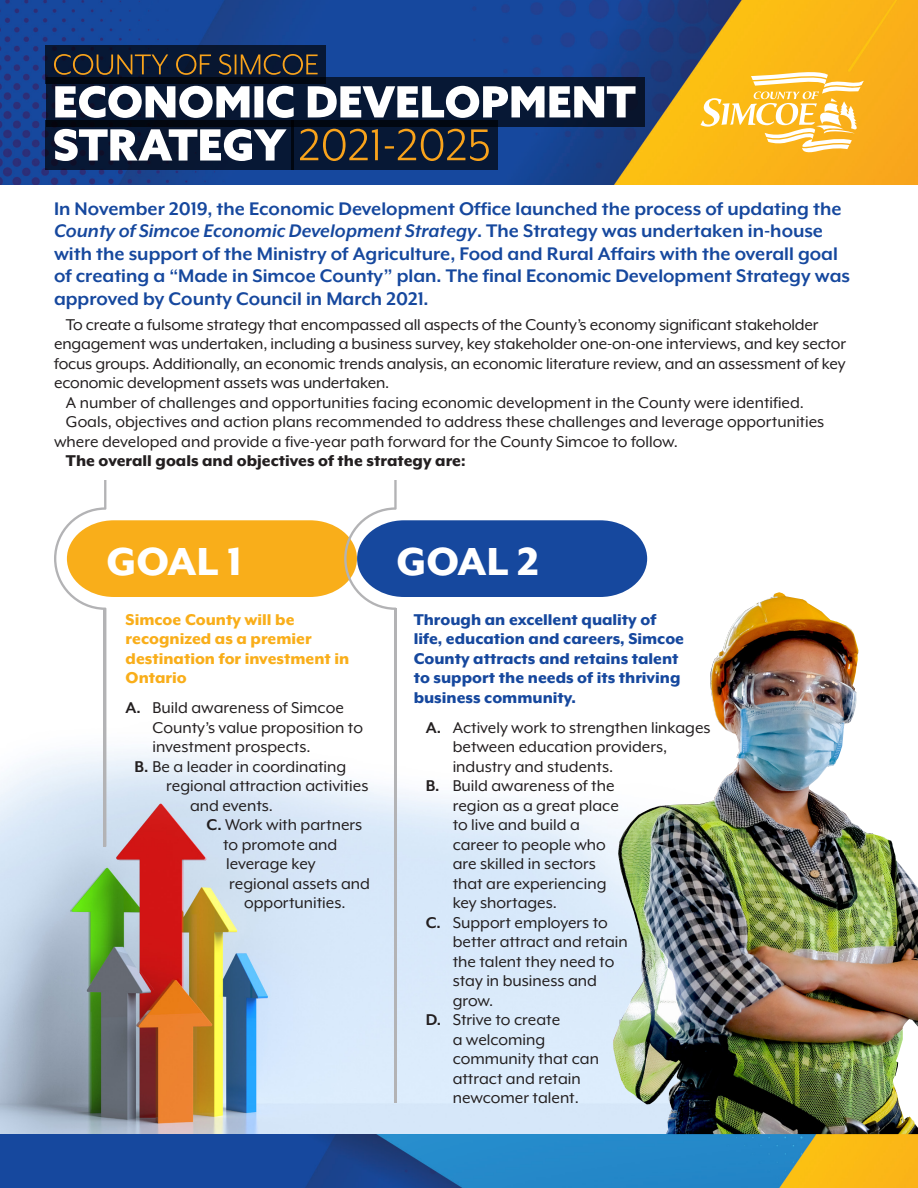
<style>
.page{position:relative;width:918px;height:1188px;background:#fff}
.page>*{position:absolute;margin:0;border:0;box-sizing:border-box;transform-origin:0 0}
.t1{font:800 45px "Mr Eaves XL Mod OT";color:#fff}
.t2{font:700 21px/22.5px "Mr Eaves XL Mod OT";color:#16489e}
.t3{font:18px/19.5px "Mr Eaves XL Mod OT";color:#231f20}
.t4{font:800 18px/19.5px "Mr Eaves XL Mod OT";color:#16489e}
.t5{font:800 18px/19.5px "Mr Eaves XL Mod OT";color:#f9ae1a}
.t6{font:800 18px "Mr Eaves XL Mod OT";color:#231f20}
.s1{font-style:italic}
.s2{font-weight:700}
</style>
<div class="page">
<img style="left:0;top:756px;width:613px;height:378px">
<img style="left:0;top:0;width:918px;height:184px">
<img style="left:0;top:1134px;width:918px;height:54px">
<svg style="left:700px;top:70px;width:164px;height:84px"></svg>
<div style="left:46px;top:120px;width:248px;height:50px;background:#071835"></div>
<svg style="left:54px;top:129px;width:233px;height:32px"></svg>
<div style="left:46px;top:77px;width:598px;height:50px;background:#231f20;opacity:.75"></div>
<svg style="left:55px;top:86px;width:581px;height:32px"></svg>
<div style="left:45px;top:45px;width:281px;height:39px;background:#231f20;opacity:.75"></div>
<svg style="left:54px;top:54px;width:264px;height:21px;background:#3a342e"></svg>
<div style="left:291px;top:120px;width:207px;height:50px;background:#231f20;opacity:.75"></div>
<svg style="left:300px;top:129px;width:189px;height:32px;background:#3d372f"></svg>
<svg style="left:54px;top:480px;width:593px;height:367px"></svg>
<hr style="left:103px;top:609px;width:3px;height:238px;background:#b3b3b5">
<hr style="left:394px;top:609px;width:3px;height:494px;background:#b3b3b5">
<img style="left:613px;top:592px;width:305px;height:542px">
<p class="t2" style="left:54px;top:197px;width:798px">In November 2019, the Economic Development Office launched the process of updating the <span class="s1">County of Simcoe Economic Development Strategy</span>. The Strategy was undertaken in-house with the support of the Ministry of Agriculture, Food and Rural Affairs with the overall goal of creating a “Made in Simcoe County” plan. The final Economic Development Strategy was approved by County Council in March 2021.</p>
<p class="t3" style="left:54px;top:315px;width:794px;text-indent:12px">To create a fulsome strategy that encompassed all aspects of the County’s economy significant stakeholder engagement was undertaken, including a business survey, key stakeholder one-on-one interviews, and key sector focus groups. Additionally, an economic trends analysis, an economic literature review, and an assessment of key economic development assets was undertaken.</p>
<p class="t3" style="left:66px;top:393px;width:740px">A number of challenges and opportunities facing economic development in the County were identified.</p>
<p class="t3" style="left:54px;top:412px;width:772px;text-indent:12px">Goals, objectives and action plans recommended to address these challenges and leverage opportunities where developed and provide a five-year path forward for the County Simcoe to follow.</p>
<p class="t6" style="left:66px;top:452px;width:401px">The overall goals and objectives of the strategy are:</p>
<p class="t1" style="left:106px;top:539px;width:137px">GOAL 1</p>
<p class="t1" style="left:397px;top:539px;width:144px">GOAL 2</p>
<p class="t5" style="left:126px;top:609px;width:225px">Simcoe County will be recognized as a premier destination for investment in<br>Ontario</p>
<p class="t3" style="left:153px;top:698px;width:212px;text-indent:-27px"><span class="s2">A.</span> Build awareness of Simcoe<br>County’s value proposition to investment prospects.</p>
<p class="t3" style="left:135px;top:756px;width:213px"><span class="s2">B.</span> Be a leader in coordinating</p>
<p class="t3" style="left:166px;top:776px;width:204px">regional attraction activities</p>
<p class="t3" style="left:190px;top:795px;width:84px">and events.</p>
<p class="t3" style="left:207px;top:815px;width:157px"><span class="s2">C.</span> Work with partners</p>
<p class="t3" style="left:223px;top:834px;width:116px">to promote and</p>
<p class="t3" style="left:226px;top:854px;width:91px">leverage key</p>
<p class="t3" style="left:229px;top:873px;width:142px">regional assets and</p>
<p class="t3" style="left:244px;top:893px;width:103px">opportunities.</p>
<p class="t4" style="left:414px;top:609px;width:272px">Through an excellent quality of life, education and careers, Simcoe<br>County attracts and retains talent to support the needs of its thriving business community.</p>
<p class="t3" style="left:453px;top:717px;width:260px;text-indent:-27px"><span class="s2">A.</span> Actively work to strengthen linkages between education providers, industry and students.</p>
<p class="t3" style="left:453px;top:776px;width:168px;text-indent:-27px"><span class="s2">B.</span> Build awareness of the region as a great place to live and build a career to people who are skilled in sectors that are experiencing key shortages.</p>
<p class="t3" style="left:453px;top:912px;width:177px;text-indent:-27px"><span class="s2">C.</span> Support employers to better attract and retain the talent they need to stay in business and grow.</p>
<p class="t3" style="left:453px;top:1010px;width:148px;text-indent:-27px"><span class="s2">D.</span> Strive to create<br>a welcoming community that can attract and retain newcomer talent.</p>
</div>
